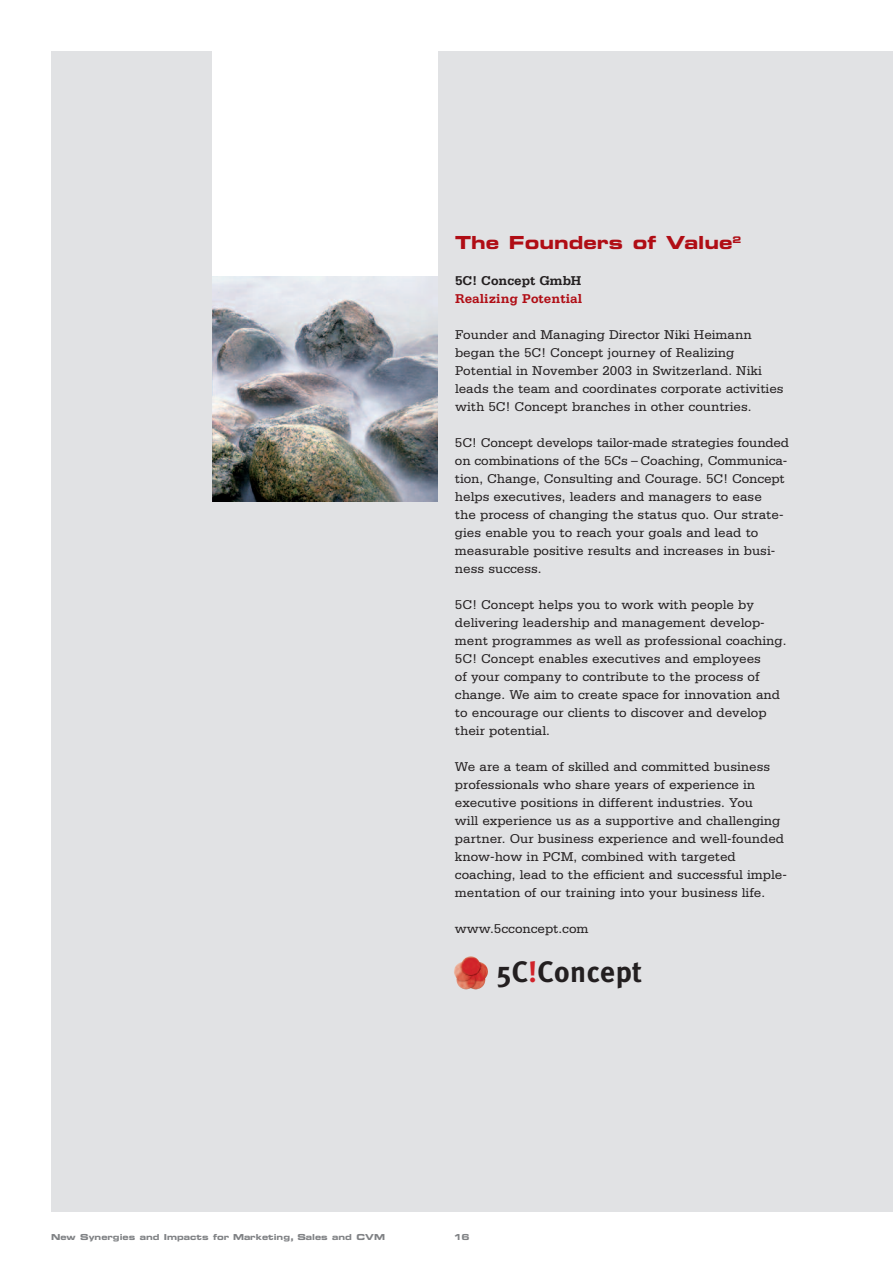
<style>
.page{position:relative;width:893px;height:1263px;background:#fff}
.page>*{position:absolute;margin:0;border:0;box-sizing:border-box;transform-origin:0 0}
.t1{font:700 29.55px "Meta Plus";letter-spacing:.015em;color:#231f20}
.t2{font:18px "Eurostile LT Bold Extended Two";color:#b00d15}
.t3{font:13.5px/18px "Serifa";color:#231f20}
.t4{font:700 13.5px "Serifa";color:#b00d15}
.t5{font:700 13.5px "Serifa";color:#231f20}
.t6{font:8.25px "Eurostile LT Bold Extended Two";color:#808285}
.s1{color:#d1232a}
</style>
<div class="page">
<div style="left:51px;top:51px;width:842px;height:1161px;background:#e1e2e4"></div>
<div style="left:213px;top:51px;width:225px;height:225px;background:#fff"></div>
<img style="left:213px;top:276px;width:225px;height:225px">
<svg style="left:479px;top:962px;width:9px;height:12px"></svg>
<h2 class="t2" style="left:455px;top:236px;width:288px">The Founders of Value<sup>2</sup></h2>
<p class="t5" style="left:455px;top:276px;width:128px">5C! Concept GmbH</p>
<p class="t4" style="left:455px;top:294px;width:129px">Realizing Potential</p>
<p class="t3" style="left:455px;top:327px;width:330px">Founder and Managing Director Niki Heimann began the 5C! Concept journey of Realizing Potential in November 2003 in Switzerland. Niki leads the team and coordinates corporate activities with 5C! Concept branches in other countries.</p>
<p class="t3" style="left:455px;top:435px;width:336px">5C! Concept develops tailor-made strategies founded on combinations of the 5Cs – Coaching, Communica&shy;tion, Change, Consulting and Courage. 5C! Concept helps executives, leaders and managers to ease<br>the process of changing the status quo. Our strate&shy;gies enable you to reach your goals and lead to measurable positive results and increases in busi&shy;ness success.</p>
<p class="t3" style="left:455px;top:597px;width:333px">5C! Concept helps you to work with people by delivering leadership and management develop&shy;ment programmes as well as professional coaching.<br>5C! Concept enables executives and employees<br>of your company to contribute to the process of change. We aim to create space for innovation and to encourage our clients to discover and develop their potential.</p>
<p class="t3" style="left:455px;top:759px;width:333px">We are a team of skilled and committed business professionals who share years of experience in executive positions in different industries. You<br>will experience us as a supportive and challenging partner. Our business experience and well-founded know-how in PCM, combined with targeted coaching, lead to the efficient and successful imple&shy;mentation of our training into your business life.</p>
<p class="t3" style="left:455px;top:921px;width:135px">www.5cconcept.com</p>
<h1 class="t1" style="left:497px;top:954px;width:147px">5C<span class="s1">!</span>Concept</h1>
<p class="t6" style="left:51px;top:1233px;width:335px">New Synergies and Impacts for Marketing, Sales and CVM</p>
<p class="t6" style="left:453px;top:1233px;width:18px">16</p>
</div>
